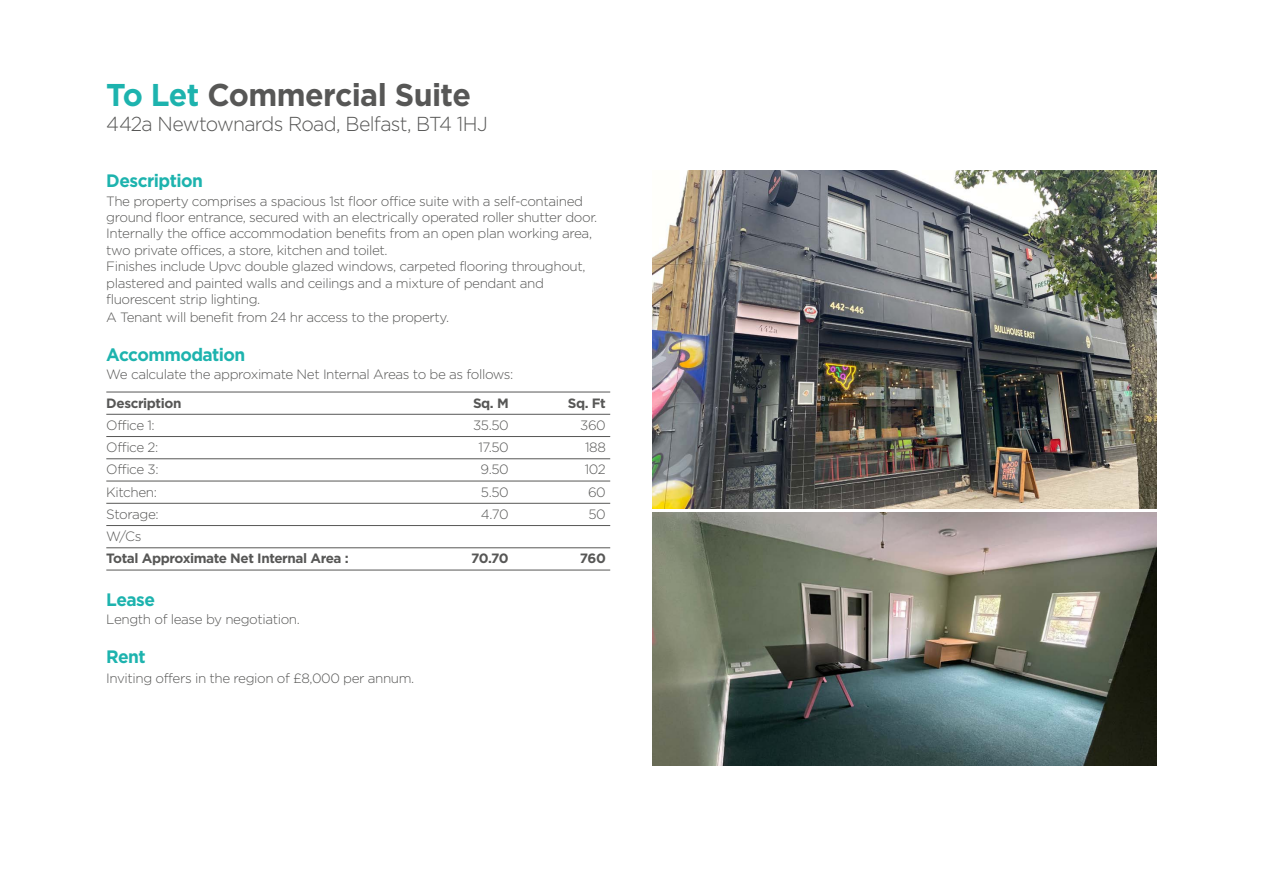
<style>
.page{position:relative;width:1263px;height:893px;background:#fff}
.page>*{position:absolute;margin:0;border:0;box-sizing:border-box;transform-origin:0 0}
.t1{font:700 31.5px "Gotham";letter-spacing:-.02em;color:#575756;scale:.96 1}
.t2{font:300 20.25px "Gotham";letter-spacing:-.035em;color:#575756}
.t3{font:700 18px "Gotham";letter-spacing:-.03em;color:#1db3ae;scale:.96 1}
.t4{font:300 13.5px/16.5px "Gotham";letter-spacing:-.03em;color:#575756}
.t5{font:700 13.5px "Gotham";letter-spacing:-.03em;color:#575756}
.t6{font:300 13.5px "Gotham HTF";letter-spacing:-.03em;color:#575756}
.s1{color:#1db3ae}
</style>
<div class="page">
<hr style="left:106px;top:392px;width:504px;height:1px;background:#575756">
<hr style="left:106px;top:414px;width:504px;height:1px;background:#575756">
<hr style="left:106px;top:436px;width:504px;height:1px;background:#575756">
<hr style="left:106px;top:458px;width:504px;height:1px;background:#575756">
<hr style="left:106px;top:481px;width:504px;height:1px;background:#575756">
<hr style="left:106px;top:503px;width:504px;height:1px;background:#575756">
<hr style="left:106px;top:525px;width:504px;height:1px;background:#575756">
<hr style="left:106px;top:547px;width:504px;height:1px;background:#575756">
<hr style="left:106px;top:570px;width:504px;height:1px;background:#575756">
<img style="left:653px;top:170px;width:504px;height:338px">
<img style="left:653px;top:512px;width:504px;height:253px">
<h1 class="t1" style="left:106px;top:77px;width:381px"><span class="s1">To Let</span> Commercial Suite</h1>
<h2 class="t2" style="left:106px;top:113px;width:383px">442a Newtownards Road, Belfast, BT4 1HJ</h2>
<h3 class="t3" style="left:106px;top:170px;width:102px">Description</h3>
<p class="t4" style="left:106px;top:192px;width:492px">The property comprises a spacious 1st floor office suite with a self-contained ground floor entrance, secured with an electrically operated roller shutter door.<br>Internally the office accommodation benefits from an open plan working area, two private offices, a store, kitchen and toilet.<br>Finishes include Upvc double glazed windows, carpeted flooring throughout, plastered and painted walls and ceilings and a mixture of pendant and fluorescent strip lighting.</p>
<p class="t4" style="left:106px;top:309px;width:344px">A Tenant will benefit from 24 hr access to the property.</p>
<h3 class="t3" style="left:106px;top:344px;width:146px">Accommodation</h3>
<p class="t4" style="left:106px;top:366px;width:409px">We calculate the approximate Net Internal Areas to be as follows:</p>
<p class="t5" style="left:106px;top:395px;width:77px">Description</p>
<p class="t5" style="left:473px;top:395px;width:37px">Sq. M</p>
<p class="t5" style="left:568px;top:395px;width:40px">Sq. Ft</p>
<p class="t4" style="left:106px;top:417px;width:50px">Office 1:</p>
<p class="t4" style="left:473px;top:417px;width:37px">35.50</p>
<p class="t4" style="left:580px;top:417px;width:27px">360</p>
<p class="t4" style="left:106px;top:439px;width:54px">Office 2:</p>
<p class="t4" style="left:478px;top:439px;width:32px">17.50</p>
<p class="t4" style="left:585px;top:439px;width:22px">188</p>
<p class="t4" style="left:106px;top:461px;width:54px">Office 3:</p>
<p class="t4" style="left:481px;top:461px;width:30px">9.50</p>
<p class="t4" style="left:585px;top:461px;width:23px">102</p>
<p class="t4" style="left:106px;top:483px;width:52px">Kitchen:</p>
<p class="t4" style="left:481px;top:483px;width:29px">5.50</p>
<p class="t4" style="left:588px;top:483px;width:19px">60</p>
<p class="t4" style="left:106px;top:506px;width:54px">Storage:</p>
<p class="t4" style="left:481px;top:506px;width:29px">4.70</p>
<p class="t4" style="left:588px;top:506px;width:19px">50</p>
<p class="t4" style="left:106px;top:528px;width:37px">W/Cs</p>
<p class="t5" style="left:106px;top:551px;width:244px">Total Approximate Net Internal Area :</p>
<p class="t5" style="left:471px;top:551px;width:39px">70.70</p>
<p class="t5" style="left:580px;top:551px;width:28px">760</p>
<h3 class="t3" style="left:106px;top:589px;width:52px">Lease</h3>
<p class="t6" style="left:106px;top:612px;width:195px">Length of lease by negotiation.</p>
<h3 class="t3" style="left:106px;top:646px;width:43px">Rent</h3>
<p class="t4" style="left:106px;top:670px;width:310px">Inviting offers in the region of £8,000 per annum.</p>
</div>
